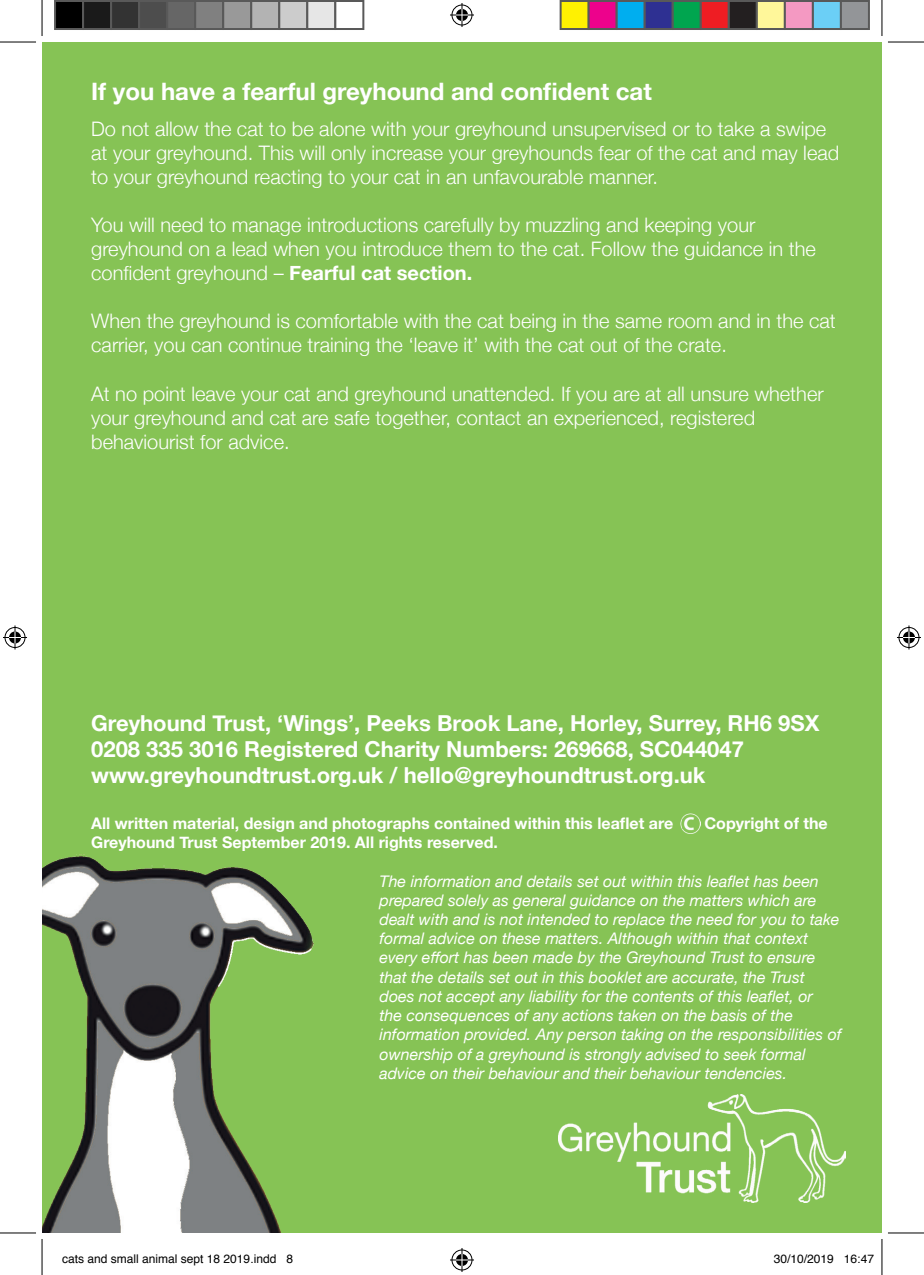
<style>
.page{position:relative;width:924px;height:1275px;background:#fff}
.page>*{position:absolute;margin:0;border:0;box-sizing:border-box;transform-origin:0 0}
.t1{font:700 24px "Helvetica Neue";color:#fff}
.t2{font:700 22px/26.4px "Helvetica Neue";color:#fff}
.t3{font:300 20px/24px "Helvetica Neue";color:#fff}
.t4{font:italic 16px/19.2px "Helvetica Neue";color:#fff}
.t5{font:700 16px "Helvetica Neue";color:#fff}
.t6{font:12px "Helvetica";color:#000}
.s1{font-weight:700}
</style>
<div class="page">
<div style="left:42px;top:42px;width:839px;height:1191px;background:#86c355"></div>
<img style="left:42px;top:855px;width:273px;height:378px">
<img style="left:558px;top:1095px;width:287px;height:107px">
<img style="left:680px;top:813px;width:20px;height:21px">
<hr style="left:0;top:42px;width:36px;height:1px;background:#000">
<hr style="left:887px;top:42px;width:36px;height:1px;background:#000">
<hr style="left:0;top:1232px;width:36px;height:1px;background:#000">
<hr style="left:887px;top:1232px;width:36px;height:1px;background:#000">
<hr style="left:42px;top:0;width:1px;height:36px;background:#000">
<hr style="left:42px;top:1239px;width:1px;height:36px;background:#000">
<hr style="left:881px;top:0;width:1px;height:36px;background:#000">
<hr style="left:881px;top:1239px;width:1px;height:36px;background:#000">
<svg style="left:450px;top:3px;width:24px;height:24px"></svg>
<svg style="left:450px;top:1248px;width:24px;height:24px"></svg>
<svg style="left:3px;top:625px;width:24px;height:24px"></svg>
<svg style="left:897px;top:625px;width:23px;height:24px"></svg>
<div style="left:55px;top:1px;width:28px;height:28px;background:#000"></div>
<div style="left:54px;top:0;width:30px;height:30px;border:2px solid #595959"></div>
<div style="left:83px;top:1px;width:28px;height:28px;background:#1a1a1a"></div>
<div style="left:82px;top:0;width:30px;height:30px;border:2px solid #595959"></div>
<div style="left:111px;top:1px;width:28px;height:28px;background:#333"></div>
<div style="left:110px;top:0;width:30px;height:30px;border:2px solid #595959"></div>
<div style="left:139px;top:1px;width:28px;height:28px;background:#4d4d4d"></div>
<div style="left:138px;top:0;width:30px;height:30px;border:2px solid #595959"></div>
<div style="left:167px;top:1px;width:28px;height:28px;background:#666"></div>
<div style="left:166px;top:0;width:30px;height:30px;border:2px solid #595959"></div>
<div style="left:195px;top:1px;width:28px;height:28px;background:#808080"></div>
<div style="left:194px;top:0;width:30px;height:30px;border:2px solid #595959"></div>
<div style="left:223px;top:1px;width:28px;height:28px;background:#999"></div>
<div style="left:222px;top:0;width:30px;height:30px;border:2px solid #595959"></div>
<div style="left:251px;top:1px;width:28px;height:28px;background:#b3b3b3"></div>
<div style="left:250px;top:0;width:30px;height:30px;border:2px solid #595959"></div>
<div style="left:279px;top:1px;width:28px;height:28px;background:#ccc"></div>
<div style="left:278px;top:0;width:30px;height:30px;border:2px solid #595959"></div>
<div style="left:307px;top:1px;width:28px;height:28px;background:#e6e6e6"></div>
<div style="left:306px;top:0;width:30px;height:30px;border:2px solid #595959"></div>
<div style="left:334px;top:0;width:30px;height:30px;border:2px solid #595959"></div>
<div style="left:560px;top:1px;width:28px;height:28px;background:#fff101"></div>
<div style="left:559px;top:0;width:30px;height:30px;border:2px solid #595959"></div>
<div style="left:588px;top:1px;width:28px;height:28px;background:#ed028c"></div>
<div style="left:587px;top:0;width:30px;height:30px;border:2px solid #595959"></div>
<div style="left:616px;top:1px;width:28px;height:28px;background:#00aeef"></div>
<div style="left:615px;top:0;width:30px;height:30px;border:2px solid #595959"></div>
<div style="left:644px;top:1px;width:28px;height:28px;background:#2e3092"></div>
<div style="left:643px;top:0;width:30px;height:30px;border:2px solid #595959"></div>
<div style="left:672px;top:1px;width:28px;height:28px;background:#00a54f"></div>
<div style="left:671px;top:0;width:30px;height:30px;border:2px solid #595959"></div>
<div style="left:700px;top:1px;width:28px;height:28px;background:#ee1d23"></div>
<div style="left:699px;top:0;width:30px;height:30px;border:2px solid #595959"></div>
<div style="left:728px;top:1px;width:28px;height:28px;background:#231f20"></div>
<div style="left:727px;top:0;width:30px;height:30px;border:2px solid #595959"></div>
<div style="left:756px;top:1px;width:28px;height:28px;background:#fff79a"></div>
<div style="left:755px;top:0;width:30px;height:30px;border:2px solid #595959"></div>
<div style="left:784px;top:1px;width:28px;height:28px;background:#f499c2"></div>
<div style="left:783px;top:0;width:30px;height:30px;border:2px solid #595959"></div>
<div style="left:812px;top:1px;width:28px;height:28px;background:#6bcff6"></div>
<div style="left:811px;top:0;width:30px;height:30px;border:2px solid #595959"></div>
<div style="left:840px;top:1px;width:28px;height:28px;background:#939598"></div>
<div style="left:839px;top:0;width:30px;height:30px;border:2px solid #595959"></div>
<p class="t1" style="left:91px;top:73px;width:562px">If you have a fearful greyhound and confident cat</p>
<p class="t3" style="left:91px;top:116px;width:749px">Do not allow the cat to be alone with your greyhound unsupervised or to take a swipe at your greyhound. This will only increase your greyhounds fear of the cat and may lead to your greyhound reacting to your cat in an unfavourable manner.</p>
<p class="t3" style="left:91px;top:212px;width:725px">You will need to manage introductions carefully by muzzling and keeping your greyhound on a lead when you introduce them to the cat. Follow the guidance in the confident greyhound – <span class="s1">Fearful cat section.</span></p>
<p class="t3" style="left:91px;top:308px;width:745px">When the greyhound is comfortable with the cat being in the same room and in the cat carrier, you can continue training the ‘leave it’ with the cat out of the crate.</p>
<p class="t3" style="left:91px;top:380px;width:733px">At no point leave your cat and greyhound unattended. If you are at all unsure whether your greyhound and cat are safe together, contact an experienced, registered behaviourist for advice.</p>
<p class="t2" style="left:91px;top:710px;width:729px">Greyhound Trust, ‘Wings’, Peeks Brook Lane, Horley, Surrey, RH6 9SX<br>0208 335 3016 Registered Charity Numbers: 269668, SC044047 www.greyhoundtrust.org.uk / hello@greyhoundtrust.org.uk</p>
<p class="t5" style="left:91px;top:810px;width:583px">All written material, design and photographs contained within this leaflet are</p>
<p class="t5" style="left:704px;top:810px;width:125px">Copyright of the</p>
<p class="t5" style="left:91px;top:830px;width:408px">Greyhound Trust September 2019. All rights reserved.</p>
<p class="t4" style="left:379px;top:872px;width:463px">The information and details set out within this leaflet has been prepared solely as general guidance on the matters which are dealt with and is not intended to replace the need for you to take formal advice on these matters. Although within that context every effort has been made by the Greyhound Trust to ensure that the details set out in this booklet are accurate, the Trust does not accept any liability for the contents of this leaflet, or<br>the consequences of any actions taken on the basis of the information provided. Any person taking on the responsibilities of ownership of a greyhound is strongly advised to seek formal advice on their behaviour and their behaviour tendencies.</p>
<p class="t6" style="left:62px;top:1249px;width:232px">cats and small animal sept 18 2019.indd 8</p>
<p class="t6" style="left:773px;top:1249px;width:102px">30/10/2019 16:47</p>
</div>
